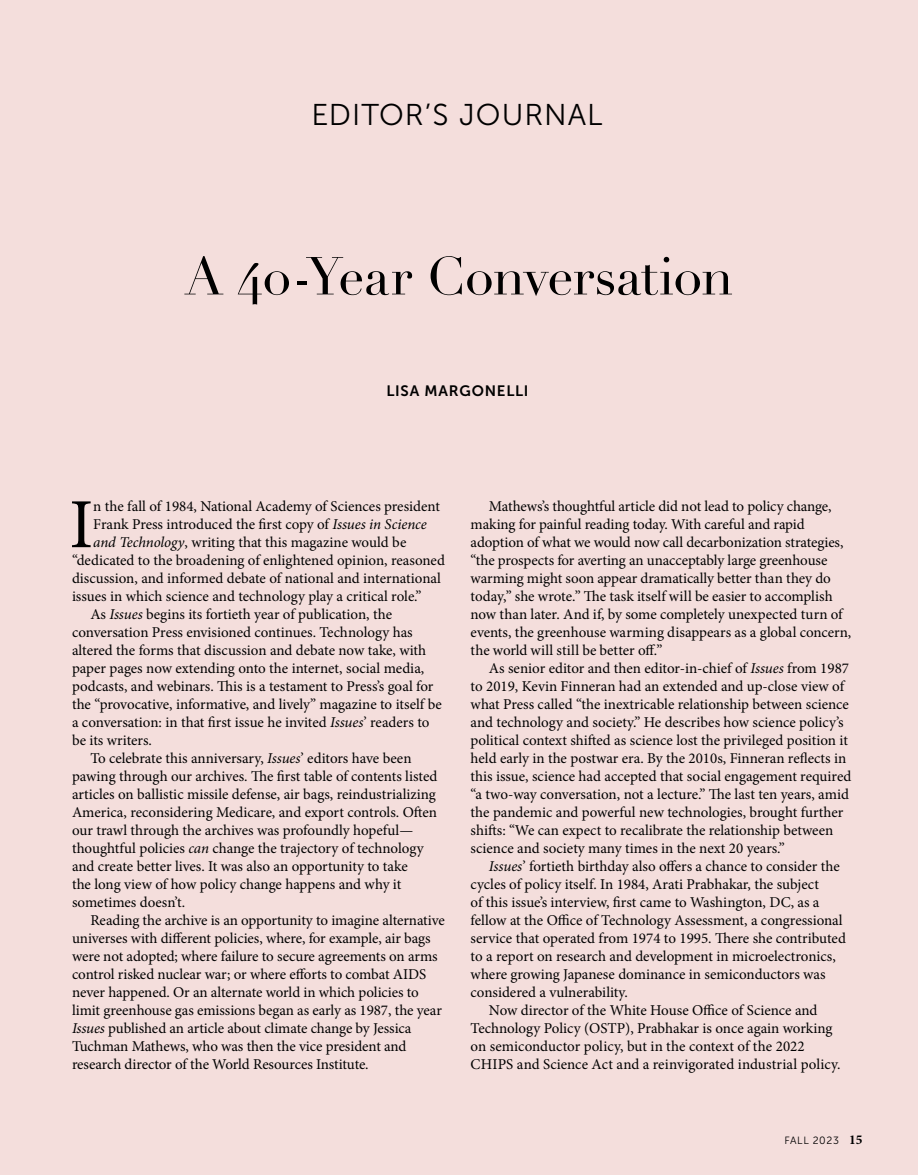
<style>
.page{position:relative;width:918px;height:1175px;background:#fff}
.page>*{position:absolute;margin:0;border:0;box-sizing:border-box;transform-origin:0 0}
.t1{font:70.35px "Minion Pro";color:#000}
.t2{font:52.5px "Didot";letter-spacing:-.02em;color:#000}
.t3{font:30px "Museo Sans 300";letter-spacing:.035em;color:#000}
.t4{font:15px/18px "Minion Pro";letter-spacing:-.005em;color:#000}
.t5{font:15px "Museo Sans 700";letter-spacing:.05em;color:#000}
.t6{font:10.5px "Museo Sans 300";letter-spacing:.06em;color:#000}
.s1{font-style:italic}
.s2{font-family:"Minion Pro";font-weight:700;font-size:13.5px}
</style>
<div class="page">
<div style="left:0;top:0;width:918px;height:1174px;background:#f4dedc"></div>
<h3 class="t3" style="left:312px;top:98px;width:293px">EDITOR’S JOURNAL</h3>
<h2 class="t2" style="left:184px;top:245px;width:550px">A 40-Year Conversation</h2>
<p class="t5" style="left:386px;top:383px;width:144px">LISA MARGONELLI</p>
<h1 class="t1" style="left:69px;top:477px;width:26px">I</h1>
<p class="t4" style="left:93px;top:497px;width:348px">n the fall of 1984, National Academy of Sciences president</p>
<p class="t4" style="left:93px;top:515px;width:335px">Frank Press introduced the first copy of <span class="s1">Issues in Science</span></p>
<p class="t4" style="left:93px;top:533px;width:315px"><span class="s1">and Technology</span>, writing that this magazine would be</p>
<p class="t4" style="left:72px;top:551px;width:374px">“dedicated to the broadening of enlightened opinion, reasoned</p>
<p class="t4" style="left:72px;top:569px;width:370px">discussion, and informed debate of national and international</p>
<p class="t4" style="left:72px;top:587px;width:351px">issues in which science and technology play a critical role.”</p>
<p class="t4" style="left:90px;top:605px;width:303px">As <span class="s1">Issues</span> begins its fortieth year of publication, the</p>
<p class="t4" style="left:72px;top:623px;width:342px">conversation Press envisioned continues. Technology has</p>
<p class="t4" style="left:72px;top:641px;width:356px">altered the forms that discussion and debate now take, with</p>
<p class="t4" style="left:72px;top:659px;width:354px">paper pages now extending onto the internet, social media,</p>
<p class="t4" style="left:72px;top:677px;width:363px">podcasts, and webinars. This is a testament to Press’s goal for</p>
<p class="t4" style="left:72px;top:695px;width:371px">the “provocative, informative, and lively” magazine to itself be</p>
<p class="t4" style="left:72px;top:713px;width:359px">a conversation: in that first issue he invited <span class="s1">Issues</span>’ readers to</p>
<p class="t4" style="left:72px;top:731px;width:81px">be its writers.</p>
<p class="t4" style="left:90px;top:749px;width:323px">To celebrate this anniversary, <span class="s1">Issues</span>’ editors have been</p>
<p class="t4" style="left:72px;top:767px;width:367px">pawing through our archives. The first table of contents listed</p>
<p class="t4" style="left:72px;top:785px;width:366px">articles on ballistic missile defense, air bags, reindustrializing</p>
<p class="t4" style="left:72px;top:803px;width:367px">America, reconsidering Medicare, and export controls. Often</p>
<p class="t4" style="left:72px;top:821px;width:343px">our trawl through the archives was profoundly hopeful—</p>
<p class="t4" style="left:72px;top:839px;width:353px">thoughtful policies <span class="s1">can</span> change the trajectory of technology</p>
<p class="t4" style="left:72px;top:857px;width:337px">and create better lives. It was also an opportunity to take</p>
<p class="t4" style="left:72px;top:875px;width:331px">the long view of how policy change happens and why it</p>
<p class="t4" style="left:72px;top:893px;width:115px">sometimes doesn’t.</p>
<p class="t4" style="left:90px;top:911px;width:356px">Reading the archive is an opportunity to imagine alternative</p>
<p class="t4" style="left:72px;top:929px;width:360px">universes with different policies, where, for example, air bags</p>
<p class="t4" style="left:72px;top:947px;width:367px">were not adopted; where failure to secure agreements on arms</p>
<p class="t4" style="left:72px;top:965px;width:356px">control risked nuclear war; or where efforts to combat AIDS</p>
<p class="t4" style="left:72px;top:983px;width:348px">never happened. Or an alternate world in which policies to</p>
<p class="t4" style="left:72px;top:1001px;width:371px">limit greenhouse gas emissions began as early as 1987, the year</p>
<p class="t4" style="left:72px;top:1019px;width:341px"><span class="s1">Issues</span> published an article about climate change by Jessica</p>
<p class="t4" style="left:72px;top:1037px;width:336px">Tuchman Mathews, who was then the vice president and</p>
<p class="t4" style="left:72px;top:1055px;width:298px">research director of the World Resources Institute.</p>
<p class="t4" style="left:471px;top:497px;width:382px;text-indent:18px">Mathews’s thoughtful article did not lead to policy change, making for painful reading today. With careful and rapid adoption of what we would now call decarbonization strategies, “the prospects for averting an unacceptably large greenhouse warming might soon appear dramatically better than they do today,” she wrote.” The task itself will be easier to accomplish now than later. And if, by some completely unexpected turn of events, the greenhouse warming disappears as a global concern, the world will still be better off.”</p>
<p class="t4" style="left:471px;top:659px;width:382px;text-indent:18px">As senior editor and then editor-in-chief of <span class="s1">Issues</span> from 1987 to 2019, Kevin Finneran had an extended and up-close view of what Press called “the inextricable relationship between science and technology and society.” He describes how science policy’s political context shifted as science lost the privileged position it held early in the postwar era. By the 2010s, Finneran reflects in this issue, science had accepted that social engagement required “a two-way conversation, not a lecture.” The last ten years, amid the pandemic and powerful new technologies, brought further shifts: “We can expect to recalibrate the relationship between science and society many times in the next 20 years.”</p>
<p class="t4" style="left:489px;top:857px;width:352px"><span class="s1">Issues</span>’ fortieth birthday also offers a chance to consider the</p>
<p class="t4" style="left:471px;top:875px;width:350px">cycles of policy itself. In 1984, Arati Prabhakar, the subject</p>
<p class="t4" style="left:471px;top:893px;width:350px">of this issue’s interview, first came to Washington, DC, as a</p>
<p class="t4" style="left:471px;top:911px;width:374px">fellow at the Office of Technology Assessment, a congressional</p>
<p class="t4" style="left:471px;top:929px;width:377px">service that operated from 1974 to 1995. There she contributed</p>
<p class="t4" style="left:471px;top:947px;width:367px">to a report on research and development in microelectronics,</p>
<p class="t4" style="left:471px;top:965px;width:356px">where growing Japanese dominance in semiconductors was</p>
<p class="t4" style="left:471px;top:983px;width:159px">considered a vulnerability.</p>
<p class="t4" style="left:489px;top:1001px;width:330px">Now director of the White House Office of Science and</p>
<p class="t4" style="left:471px;top:1019px;width:363px">Technology Policy (OSTP), Prabhakar is once again working</p>
<p class="t4" style="left:471px;top:1037px;width:336px">on semiconductor policy, but in the context of the 2022</p>
<p class="t4" style="left:471px;top:1055px;width:372px">CHIPS and Science Act and a reinvigorated industrial policy.</p>
<p class="t6" style="left:784px;top:1135px;width:80px">FALL 2023 <span class="s2">15</span></p>
</div>
